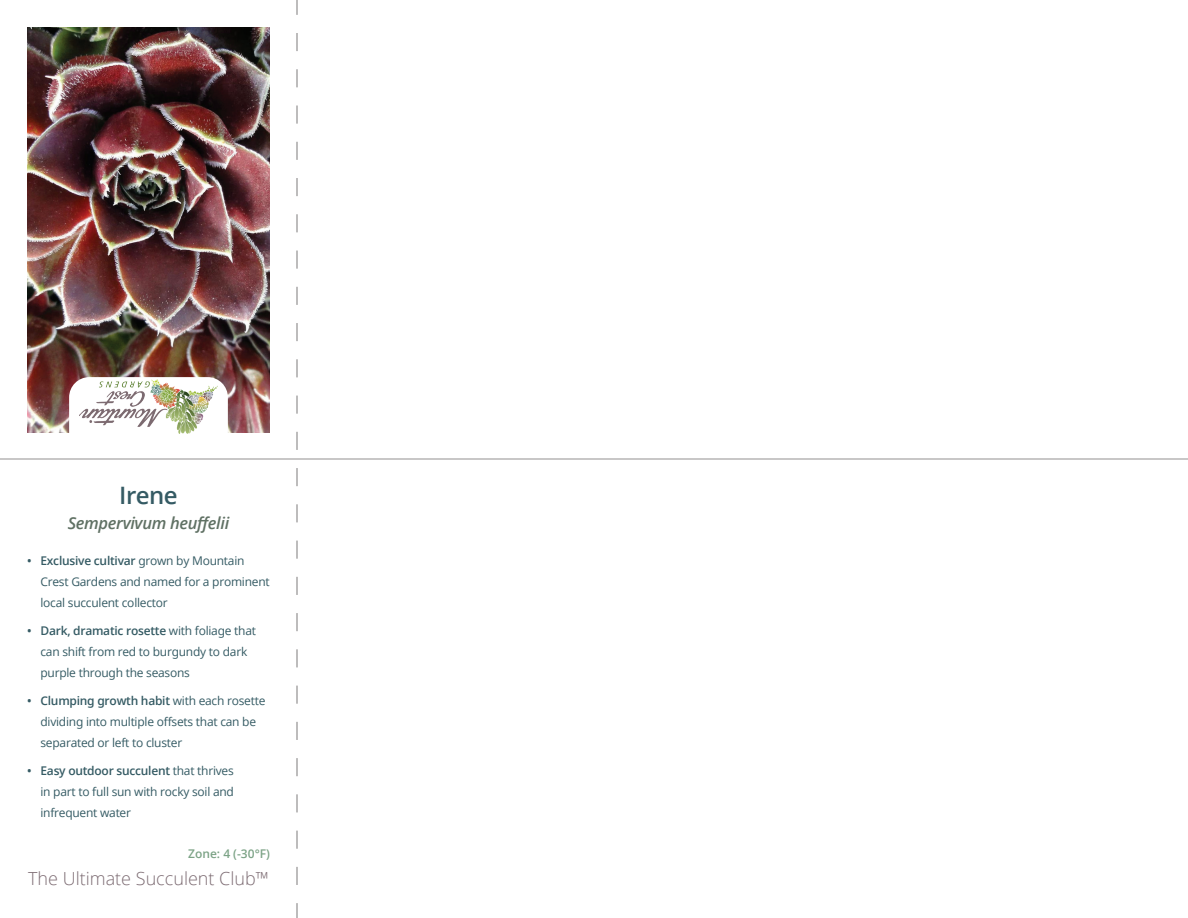
<style>
.page{position:relative;width:1188px;height:918px;background:#fff}
.page>*{position:absolute;margin:0;border:0;box-sizing:border-box;transform-origin:0 0}
.t1{font:600 24px "Open Sans";letter-spacing:-.02em;color:#355b64}
.t2{font:300 18px "Open Sans";color:#7d6c73}
.t3{font:italic 600 16.5px "Open Sans";letter-spacing:-.02em;color:#607164}
.t4{font:12px/21px "Open Sans";letter-spacing:-.02em;color:#355b64}
.t5{font:600 12px "Open Sans";color:#7ca386}
.s1{font-weight:600}
</style>
<div class="page">
<img style="left:27px;top:27px;width:243px;height:405px">
<svg style="left:69px;top:377px;width:159px;height:56px"></svg>
<img style="left:80px;top:379px;width:137px;height:54px">
<svg style="left:296px;top:0;width:2px;height:918px"></svg>
<hr style="left:0;top:459px;width:1188px;height:1px;background:#231f20">
<h1 class="t1" style="left:119px;top:479px;width:60px">Irene</h1>
<h3 class="t3" style="left:68px;top:512px;width:163px">Sempervivum heuffelii</h3>
<p class="t4" style="left:40px;top:550px;width:231px;text-indent:-14px"><span class="s1">• Exclusive cultivar</span> grown by Mountain<br>Crest Gardens and named for a prominent local succulent collector</p>
<p class="t4" style="left:40px;top:620px;width:217px;text-indent:-14px"><span class="s1">• Dark, dramatic rosette</span> with foliage that can shift from red to burgundy to dark purple through the seasons</p>
<p class="t4" style="left:40px;top:690px;width:226px;text-indent:-14px"><span class="s1">• Clumping growth habit</span> with each rosette dividing into multiple offsets that can be separated or left to cluster</p>
<p class="t4" style="left:40px;top:759px;width:195px;text-align:justify;text-indent:-14px"><span class="s1">• Easy outdoor succulent</span> that thrives in part to full sun with rocky soil and infrequent water</p>
<p class="t5" style="left:188px;top:845px;width:83px">Zone: 4 (-30°F)</p>
<h2 class="t2" style="left:28px;top:866px;width:242px">The Ultimate Succulent Club™</h2>
</div>
